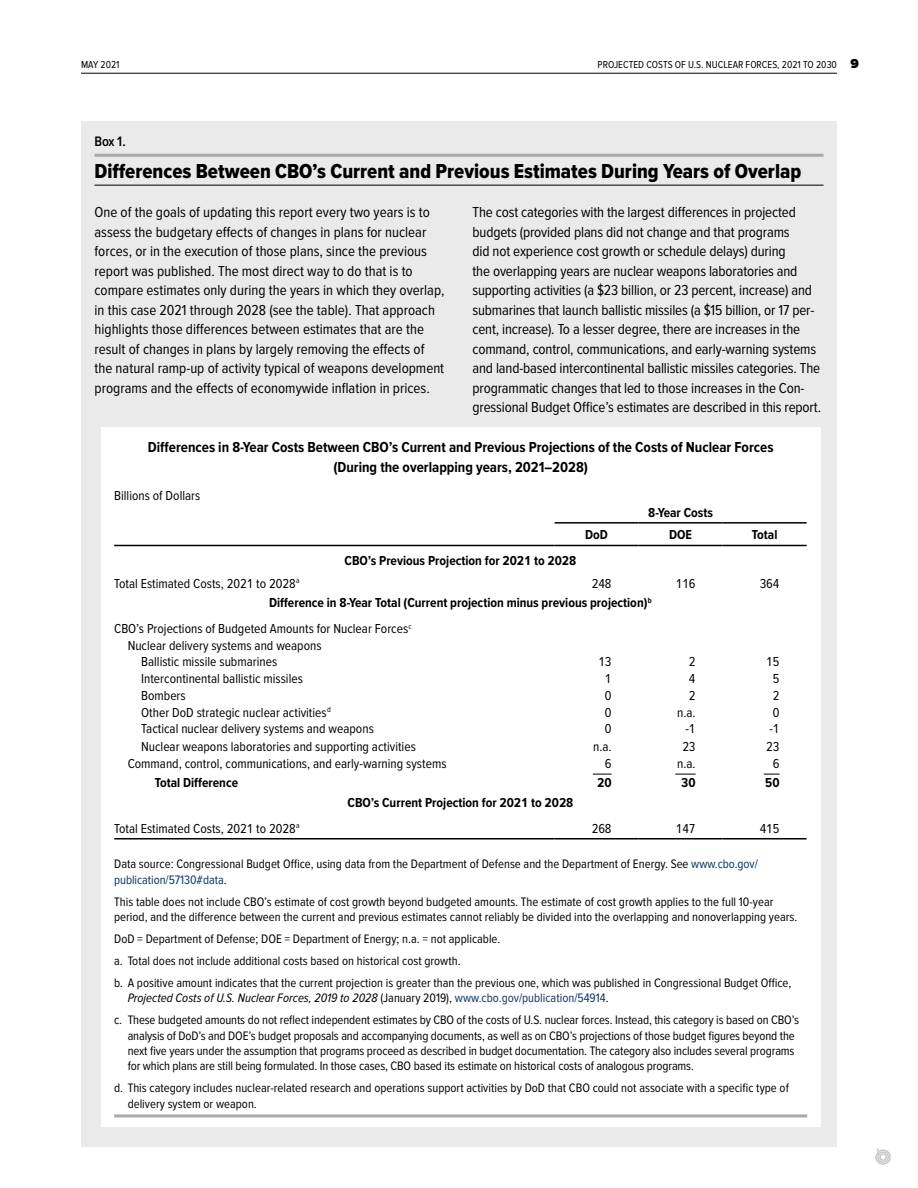
<style>
.page{position:relative;width:918px;height:1188px;background:#fff}
.page>*{position:absolute;margin:0;border:0;box-sizing:border-box;transform-origin:0 0}
.t1{font:21px "Proxima Nova Cond Extrabld";color:#000}
.t2{font:15px/19.5px "Proxima Nova Cond";letter-spacing:-.01em;color:#000}
.t3{font:700 15px/19.5px "Proxima Nova Cond";color:#000;text-align:center}
.t4{font:600 14.25px "Proxima Nova Cond";color:#000}
.t5{font:13.5px/16.6px "Proxima Nova T Cond";color:#000}
.t6{font:700 13.5px/25.7px "Proxima Nova T Cond";color:#000}
.t7{font:13.5px "Proxima Nova Cond";color:#000}
.t8{font:12.75px/15.3px "Proxima Nova Cond";color:#000}
.t9{font:10.5px "Proxima Nova Cond";color:#000}
.s1{font-family:"Proxima Nova";font-weight:900;font-size:13.5px}
.s2{font-weight:400}
.s3{color:#093565}
.s4{font-style:italic}
</style>
<div class="page">
<svg style="left:875px;top:1148px;width:16px;height:17px"></svg>
<hr style="left:81px;top:73px;width:756px;height:1px;background:#000">
<div style="left:81px;top:122px;width:756px;height:1025px;background:#eaeaea"></div>
<hr style="left:94px;top:154px;width:730px;height:3px;background:#a7a9ac">
<hr style="left:94px;top:185px;width:730px;height:1px;background:#000">
<div style="left:101px;top:427px;width:720px;height:700px;background:#fff"></div>
<hr style="left:114px;top:1114px;width:693px;height:3px;background:#a7a9ac">
<hr style="left:114px;top:545px;width:441px;height:1px;background:#000">
<hr style="left:555px;top:545px;width:84px;height:1px;background:#000">
<hr style="left:639px;top:545px;width:84px;height:1px;background:#000">
<hr style="left:723px;top:545px;width:84px;height:1px;background:#000">
<hr style="left:555px;top:522px;width:84px;height:2px;background:#000">
<hr style="left:639px;top:522px;width:84px;height:2px;background:#000">
<hr style="left:723px;top:522px;width:84px;height:2px;background:#000">
<hr style="left:114px;top:838px;width:441px;height:2px;background:#000">
<hr style="left:555px;top:838px;width:84px;height:2px;background:#000">
<hr style="left:639px;top:838px;width:84px;height:2px;background:#000">
<hr style="left:723px;top:838px;width:84px;height:2px;background:#000">
<svg style="left:593px;top:774px;width:19px;height:1px"></svg>
<svg style="left:675px;top:774px;width:21px;height:1px"></svg>
<svg style="left:764px;top:774px;width:16px;height:1px"></svg>
<p class="t9" style="left:81px;top:58px;width:40px">May 2021</p>
<p class="t9" style="left:598px;top:58px;width:263px">PROJECTED COSTS OF U.S. NUCLEAR FORCES, 2021 TO 2030 <span class="s1">9</span></p>
<p class="t4" style="left:94px;top:134px;width:33px">Box 1.</p>
<h1 class="t1" style="left:94px;top:159px;width:708px">Differences Between CBO’s Current and Previous Estimates During Years of Overlap</h1>
<p class="t2" style="left:94px;top:203px;width:352px">One of the goals of updating this report every two years is to assess the budgetary effects of changes in plans for nuclear forces, or in the execution of those plans, since the previous report was published. The most direct way to do that is to compare estimates only during the years in which they overlap, in this case 2021 through 2028 (see the table). That approach highlights those differences between estimates that are the result of changes in plans by largely removing the effects of the natural ramp-up of activity typical of weapons development programs and the effects of economywide inflation in prices.</p>
<p class="t2" style="left:472px;top:203px;width:350px">The cost categories with the largest differences in projected budgets (provided plans did not change and that programs<br>did not experience cost growth or schedule delays) during<br>the overlapping years are nuclear weapons laboratories and supporting activities (a $23 billion, or 23 percent, increase) and submarines that launch ballistic missiles (a $15 billion, or 17 per&shy;cent, increase). To a lesser degree, there are increases in the command, control, communications, and early-warning systems and land-based intercontinental ballistic missiles categories. The programmatic changes that led to those increases in the Con&shy;gressional Budget Office’s estimates are described in this report.</p>
<p class="t3" style="left:148px;top:438px;width:627px">Differences in 8-Year Costs Between CBO’s Current and Previous Projections of the Costs of Nuclear Forces (During the overlapping years, 2021–2028)</p>
<p class="t7" style="left:114px;top:488px;width:88px">Billions of Dollars</p>
<p class="t6" style="left:648px;top:500px;width:66px">8-Year Costs</p>
<p class="t6" style="left:585px;top:523px;width:24px">DoD</p>
<p class="t6" style="left:669px;top:523px;width:24px">DOE</p>
<p class="t6" style="left:752px;top:523px;width:27px">Total</p>
<p class="t6" style="left:344px;top:548px;width:233px">CBO’s Previous Projection for 2021 to 2028</p>
<p class="t5" style="left:114px;top:575px;width:187px">Total Estimated Costs, 2021 to 2028<sup>a</sup></p>
<p class="t5" style="left:592px;top:575px;width:21px">248</p>
<p class="t5" style="left:676px;top:575px;width:21px">116</p>
<p class="t5" style="left:760px;top:575px;width:21px">364</p>
<p class="t6" style="left:114px;top:591px;width:539px;text-indent:155px">Difference in 8-Year Total (Current projection minus previous projection)<sup>b<br></sup><span class="s2">CBO’s Projections of Budgeted Amounts for Nuclear Forces</span><sup>c</sup></p>
<p class="t5" style="left:141px;top:637px;width:182px;text-indent:-14px">Nuclear delivery systems and weapons<br>Ballistic missile submarines</p>
<p class="t5" style="left:598px;top:654px;width:15px">13</p>
<p class="t5" style="left:689px;top:654px;width:8px">2</p>
<p class="t5" style="left:766px;top:654px;width:15px">15</p>
<p class="t5" style="left:141px;top:671px;width:163px">Intercontinental ballistic missiles</p>
<p class="t5" style="left:605px;top:671px;width:8px">1</p>
<p class="t5" style="left:689px;top:671px;width:8px">4</p>
<p class="t5" style="left:773px;top:671px;width:8px">5</p>
<p class="t5" style="left:141px;top:687px;width:46px">Bombers</p>
<p class="t5" style="left:605px;top:687px;width:8px">0</p>
<p class="t5" style="left:689px;top:687px;width:8px">2</p>
<p class="t5" style="left:773px;top:687px;width:8px">2</p>
<p class="t5" style="left:141px;top:704px;width:191px">Other DoD strategic nuclear activities<sup>d</sup></p>
<p class="t5" style="left:605px;top:704px;width:8px">0</p>
<p class="t5" style="left:677px;top:704px;width:20px">n.a.</p>
<p class="t5" style="left:773px;top:704px;width:8px">0</p>
<p class="t5" style="left:141px;top:721px;width:234px">Tactical nuclear delivery systems and weapons</p>
<p class="t5" style="left:605px;top:721px;width:8px">0</p>
<p class="t5" style="left:685px;top:721px;width:12px">-1</p>
<p class="t5" style="left:769px;top:721px;width:12px">-1</p>
<p class="t5" style="left:141px;top:739px;width:276px">Nuclear weapons laboratories and supporting activities</p>
<p class="t5" style="left:593px;top:739px;width:20px">n.a.</p>
<p class="t5" style="left:682px;top:739px;width:15px">23</p>
<p class="t5" style="left:766px;top:739px;width:15px">23</p>
<p class="t5" style="left:128px;top:755px;width:320px">Command, control, communications, and early-warning systems</p>
<p class="t5" style="left:605px;top:755px;width:8px">6</p>
<p class="t5" style="left:677px;top:755px;width:20px">n.a.</p>
<p class="t5" style="left:773px;top:755px;width:8px">6</p>
<p class="t6" style="left:155px;top:771px;width:85px">Total Difference</p>
<p class="t6" style="left:597px;top:771px;width:16px">20</p>
<p class="t6" style="left:681px;top:771px;width:16px">30</p>
<p class="t6" style="left:765px;top:771px;width:16px">50</p>
<p class="t6" style="left:347px;top:790px;width:227px">CBO’s Current Projection for 2021 to 2028</p>
<p class="t5" style="left:114px;top:820px;width:187px">Total Estimated Costs, 2021 to 2028<sup>a</sup></p>
<p class="t5" style="left:592px;top:820px;width:21px">268</p>
<p class="t5" style="left:676px;top:820px;width:21px">147</p>
<p class="t5" style="left:760px;top:820px;width:21px">415</p>
<p class="t8" style="left:114px;top:857px;width:645px">Data source: Congressional Budget Office, using data from the Department of Defense and the Department of Energy. See <span class="s3">www.cbo.gov/ publication/57130#data</span>.</p>
<p class="t8" style="left:114px;top:894px;width:685px">This table does not include CBO’s estimate of cost growth beyond budgeted amounts. The estimate of cost growth applies to the full 10-year period, and the difference between the current and previous estimates cannot reliably be divided into the overlapping and nonoverlapping years.</p>
<p class="t8" style="left:114px;top:928px;width:679px;line-height:22px">DoD = Department of Defense; DOE = Department of Energy; n.a. = not applicable.<br>a. Total does not include additional costs based on historical cost growth.<br>b. A positive amount indicates that the current projection is greater than the previous one, which was published in Congressional Budget Office,</p>
<p class="t8" style="left:114px;top:988px;width:686px;line-height:22px;text-indent:14px"><span class="s4">Projected Costs of U.S. Nuclear Forces, 2019 to 2028</span> (January 2019), <span class="s3">www.cbo.gov/publication/54914</span>.<br>c. These budgeted amounts do not reflect independent estimates by CBO of the costs of U.S. nuclear forces. Instead, this category is based on CBO’s</p>
<p class="t8" style="left:128px;top:1028px;width:669px;text-align:justify">analysis of DoD’s and DOE’s budget proposals and accompanying documents, as well as on CBO’s projections of those budget figures beyond the next five years under the assumption that programs proceed as described in budget documentation. The category also includes several programs for which plans are still being formulated. In those cases, CBO based its estimate on historical costs of analogous programs.</p>
<p class="t8" style="left:128px;top:1081px;width:663px;text-indent:-14px">d. This category includes nuclear-related research and operations support activities by DoD that CBO could not associate with a specific type of delivery system or weapon.</p>
</div>
